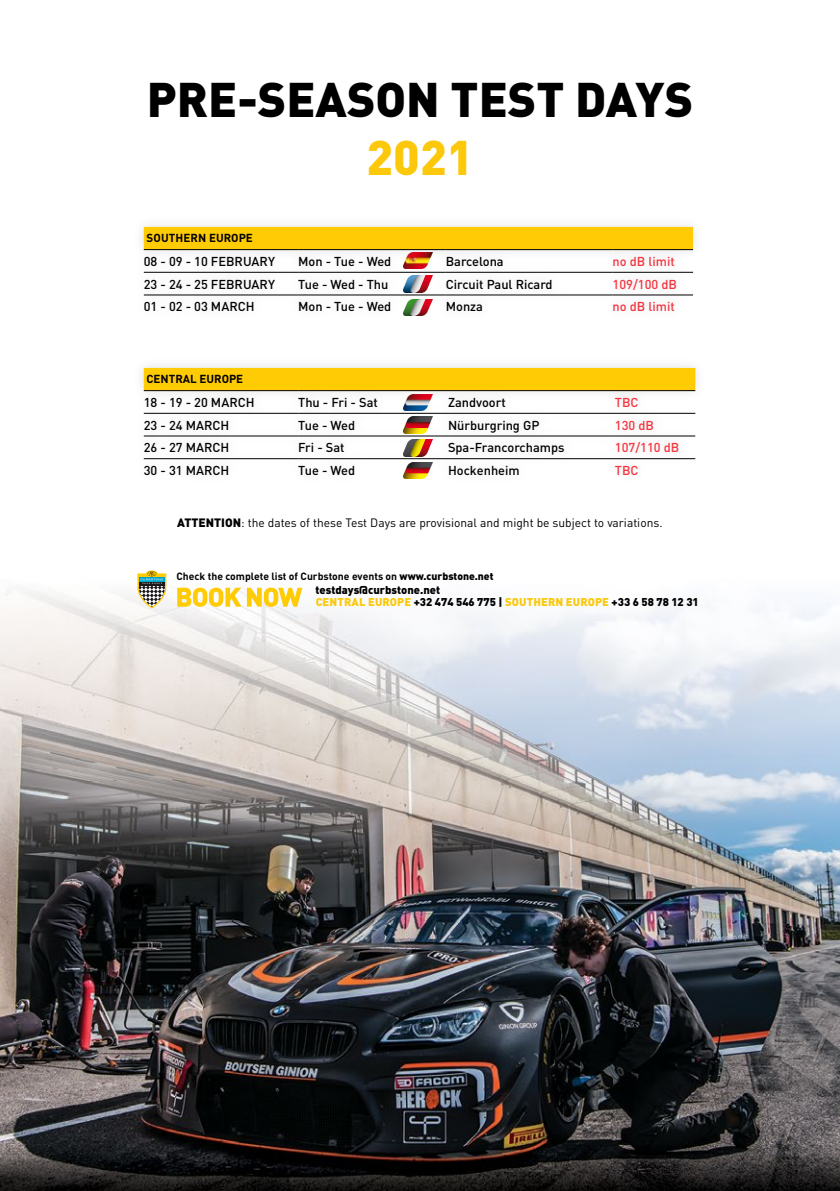
<style>
.page{position:relative;width:840px;height:1191px;background:#fff}
.page>*{position:absolute;margin:0;border:0;box-sizing:border-box;transform-origin:0 0}
.t1{font:900 48px "DINOT";color:#000}
.t2{font:900 48px "DINOT";color:#fcc80c}
.t3{font:500 12.8px "DINOT";color:#000}
.t4{font:500 12.8px "DINOT";color:#f5343f}
.t5{font:12px "DINOT";color:#000}
.t6{font:700 11.4px "DINOT";color:#000}
.t7{font:900 11.2px/12.8px "DINOT";color:#000}
.t8{font:700 10.4px "DINOT";color:#000}
.s1{font-weight:900}
.s2{color:#fcc80c}
</style>
<div class="page">
<img style="left:0;top:573px;width:839px;height:618px">
<svg style="left:177px;top:587px;width:125px;height:20px"></svg>
<svg style="left:137px;top:570px;width:29px;height:38px"></svg>
<div style="left:144px;top:368px;width:551px;height:22px;background:#ffcb05"></div>
<hr style="left:144px;top:390px;width:154px;height:1px;background:#000">
<hr style="left:298px;top:390px;width:150px;height:1px;background:#000">
<hr style="left:448px;top:390px;width:166px;height:1px;background:#000">
<hr style="left:614px;top:390px;width:81px;height:1px;background:#000">
<hr style="left:144px;top:413px;width:154px;height:1px;background:#000">
<hr style="left:298px;top:413px;width:150px;height:1px;background:#000">
<hr style="left:448px;top:413px;width:166px;height:1px;background:#000">
<hr style="left:614px;top:413px;width:81px;height:1px;background:#000">
<hr style="left:144px;top:435px;width:154px;height:1px;background:#000">
<hr style="left:298px;top:435px;width:150px;height:1px;background:#000">
<hr style="left:448px;top:435px;width:166px;height:1px;background:#000">
<hr style="left:614px;top:435px;width:81px;height:1px;background:#000">
<hr style="left:144px;top:458px;width:154px;height:1px;background:#000">
<hr style="left:298px;top:458px;width:150px;height:1px;background:#000">
<hr style="left:448px;top:458px;width:166px;height:1px;background:#000">
<hr style="left:614px;top:458px;width:81px;height:1px;background:#000">
<img style="left:403px;top:462px;width:29px;height:17px">
<div style="left:132px;top:215px;width:572px;height:108px;background:#fbfbfb"></div>
<div style="left:144px;top:227px;width:548px;height:22px;background:#ffcb05"></div>
<hr style="left:144px;top:249px;width:154px;height:1px;background:#000">
<hr style="left:298px;top:249px;width:147px;height:1px;background:#000">
<hr style="left:445px;top:249px;width:167px;height:1px;background:#000">
<hr style="left:612px;top:249px;width:80px;height:1px;background:#000">
<hr style="left:144px;top:272px;width:154px;height:1px;background:#000">
<hr style="left:298px;top:272px;width:147px;height:1px;background:#000">
<hr style="left:445px;top:272px;width:167px;height:1px;background:#000">
<hr style="left:612px;top:272px;width:80px;height:1px;background:#000">
<hr style="left:144px;top:294px;width:154px;height:1px;background:#000">
<hr style="left:298px;top:294px;width:147px;height:1px;background:#000">
<hr style="left:445px;top:294px;width:167px;height:1px;background:#000">
<hr style="left:612px;top:294px;width:80px;height:1px;background:#000">
<img style="left:403px;top:252px;width:29px;height:17px">
<img style="left:403px;top:417px;width:29px;height:16px">
<img style="left:403px;top:440px;width:29px;height:16px">
<img style="left:403px;top:394px;width:29px;height:17px">
<img style="left:403px;top:276px;width:29px;height:16px">
<img style="left:403px;top:299px;width:29px;height:17px">
<h1 class="t1" style="left:147px;top:68px;width:547px">PRE-SEASON TEST DAYS</h1>
<h1 class="t2" style="left:366px;top:125px;width:108px">2021</h1>
<p class="t6" style="left:146px;top:231px;width:108px">SOUTHERN EUROPE</p>
<p class="t3" style="left:144px;top:253px;width:132px">08 - 09 - 10 FEBRUARY</p>
<p class="t3" style="left:298px;top:253px;width:95px">Mon - Tue - Wed</p>
<p class="t3" style="left:445px;top:253px;width:59px">Barcelona</p>
<p class="t4" style="left:612px;top:253px;width:64px">no dB limit</p>
<p class="t3" style="left:144px;top:276px;width:132px">23 - 24 - 25 FEBRUARY</p>
<p class="t3" style="left:298px;top:276px;width:92px">Tue - Wed - Thu</p>
<p class="t3" style="left:445px;top:276px;width:108px">Circuit Paul Ricard</p>
<p class="t4" style="left:612px;top:276px;width:66px">109/100 dB</p>
<p class="t3" style="left:144px;top:298px;width:112px">01 - 02 - 03 MARCH</p>
<p class="t3" style="left:298px;top:298px;width:95px">Mon - Tue - Wed</p>
<p class="t3" style="left:445px;top:298px;width:39px">Monza</p>
<p class="t4" style="left:612px;top:298px;width:64px">no dB limit</p>
<p class="t6" style="left:146px;top:372px;width:98px">CENTRAL EUROPE</p>
<p class="t3" style="left:144px;top:394px;width:112px">18 - 19 - 20 MARCH</p>
<p class="t3" style="left:298px;top:394px;width:81px">Thu - Fri - Sat</p>
<p class="t3" style="left:448px;top:394px;width:59px">Zandvoort</p>
<p class="t4" style="left:614px;top:394px;width:25px">TBC</p>
<p class="t3" style="left:144px;top:417px;width:87px">23 - 24 MARCH</p>
<p class="t3" style="left:298px;top:417px;width:58px">Tue - Wed</p>
<p class="t3" style="left:448px;top:417px;width:93px">Nürburgring GP</p>
<p class="t4" style="left:614px;top:417px;width:41px">130 dB</p>
<p class="t3" style="left:144px;top:439px;width:87px">26 - 27 MARCH</p>
<p class="t3" style="left:298px;top:439px;width:48px">Fri - Sat</p>
<p class="t3" style="left:448px;top:439px;width:118px">Spa-Francorchamps</p>
<p class="t4" style="left:614px;top:439px;width:66px">107/110 dB</p>
<p class="t3" style="left:144px;top:462px;width:87px">30 - 31 MARCH</p>
<p class="t3" style="left:298px;top:462px;width:58px">Tue - Wed</p>
<p class="t3" style="left:448px;top:462px;width:73px">Hockenheim</p>
<p class="t4" style="left:614px;top:462px;width:25px">TBC</p>
<p class="t5" style="left:177px;top:515px;width:486px"><span class="s1">ATTENTION</span>: the dates of these Test Days are provisional and might be subject to variations.</p>
<p class="t8" style="left:176px;top:570px;width:318px">Check the complete list of Curbstone events on <span class="s1">www.curbstone.net</span></p>
<p class="t7" style="left:315px;top:583px;width:384px">testdays@curbstone.net<br><span class="s2">CENTRAL EUROPE</span> +32 474 546 775 | <span class="s2">SOUTHERN EUROPE</span> +33 6 58 78 12 31</p>
</div>
